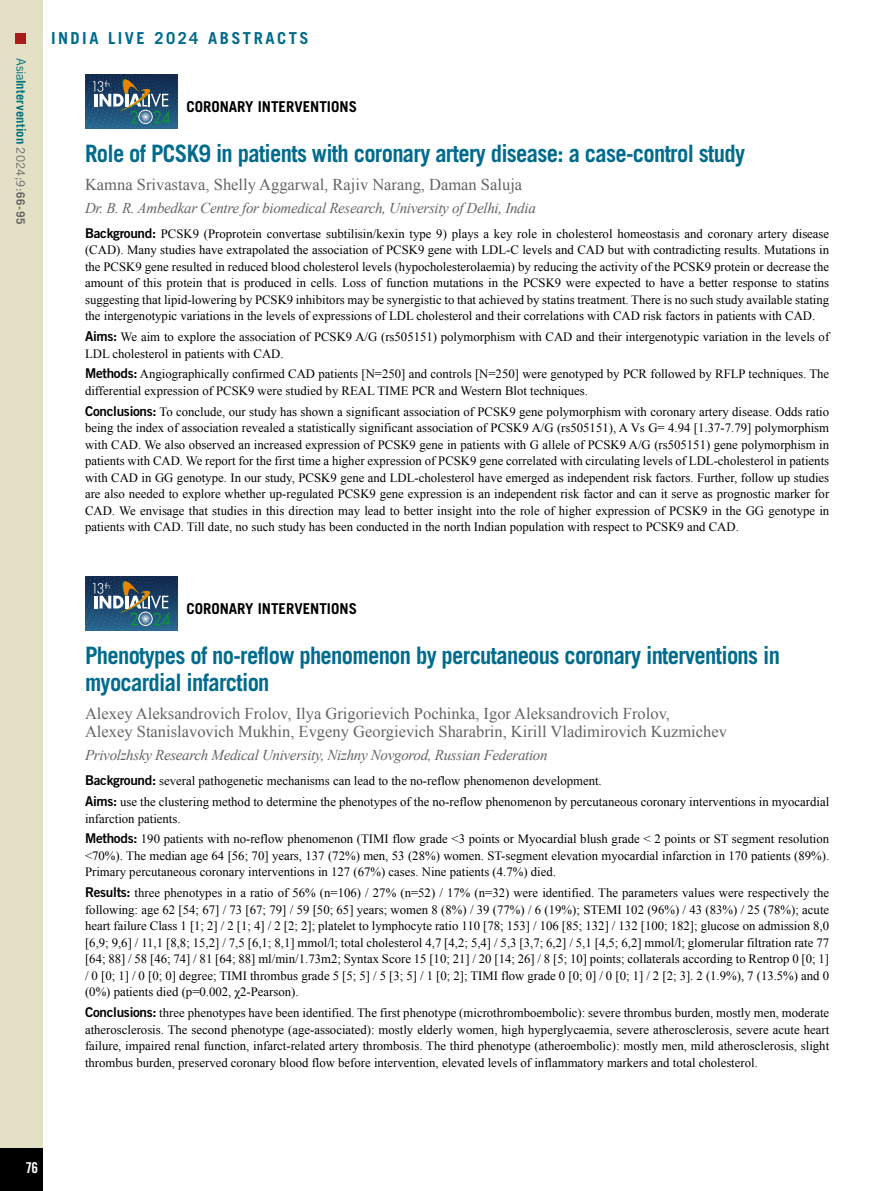
<style>
.page{position:relative;width:893px;height:1191px;background:#fff}
.page>*{position:absolute;margin:0;border:0;box-sizing:border-box;transform-origin:0 0}
.t1{font:700 24px/27px "Trade Gothic LT Std";letter-spacing:-.03em;color:#006b8d;scale:.94 1}
.t2{font:16.5px/18.8px "Times New Roman";color:#646363}
.t3{font:700 16.5px "Trade Gothic LT Std";letter-spacing:.15em;color:#006b8d}
.t4{font:italic 15px "Times New Roman";letter-spacing:-.02em;color:#646363}
.t5{font:700 15px "Trade Gothic LT Std";color:#000}
.t6{font:15px "Trade Gothic LT Std Bd Cn 20";color:#fff}
.t7{font:12.75px/16.5px "Times New Roman";color:#000}
.t8{font:700 12.75px "Trade Gothic LT Std";letter-spacing:.005em;color:#00737e}
.s1{font-weight:400}
.s2{font-weight:400;font-size:11.7px;color:#646363}
.s3{font-size:11.7px;color:#646363}
.s4{font-family:"Trade Gothic LT Std Bd 2";font-size:13.5px}
</style>
<div class="page">
<div style="left:0;top:0;width:43px;height:1191px;background:#e4e0c5"></div>
<div style="left:0;top:1148px;width:43px;height:43px;background:#000"></div>
<div style="left:16px;top:34px;width:10px;height:10px;background:#a91b18"></div>
<svg style="left:85px;top:577px;width:93px;height:54px;background:#3e617a"></svg>
<svg style="left:85px;top:75px;width:93px;height:54px;background:#3e617a"></svg>
<p class="t8" style="left:29px;top:58px;width:167px;rotate:90deg"><span class="s1">Asia</span>Intervention <span class="s2">2024;9:</span><span class="s3">66-95</span></p>
<p class="t3" style="left:51px;top:28px;width:259px">INDIA LIVE 2024 ABSTRACTS</p>
<p class="t5" style="left:186px;top:97px;width:172px">CORONARY INTERVENTIONS</p>
<h1 class="t1" style="left:85px;top:140px;width:704px">Role of PCSK9 in patients with coronary artery disease: a case-control study</h1>
<p class="t2" style="left:85px;top:174px;width:439px">Kamna Srivastava, Shelly Aggarwal, Rajiv Narang, Daman Saluja</p>
<p class="t4" style="left:85px;top:197px;width:452px">Dr. B. R. Ambedkar Centre for biomedical Research, University of Delhi, India</p>
<p class="t7" style="left:85px;top:225px;width:746px;text-align:justify"><span class="s4">Background:</span> PCSK9 (Proprotein convertase subtilisin/kexin type 9) plays a key role in cholesterol homeostasis and coronary artery disease (CAD). Many studies have extrapolated the association of PCSK9 gene with LDL-C levels and CAD but with contradicting results. Mutations in the PCSK9 gene resulted in reduced blood cholesterol levels (hypocholesterolaemia) by reducing the activity of the PCSK9 protein or decrease the amount of this protein that is produced in cells. Loss of function mutations in the PCSK9 were expected to have a better response to statins suggesting that lipid-lowering by PCSK9 inhibitors may be synergistic to that achieved by statins treatment. There is no such study available stating the intergenotypic variations in the levels of expressions of LDL cholesterol and their correlations with CAD risk factors in patients with CAD.</p>
<p class="t7" style="left:85px;top:328px;width:746px"><span class="s4">Aims:</span> We aim to explore the association of PCSK9 A/G (rs505151) polymorphism with CAD and their intergenotypic variation in the levels of<br>LDL cholesterol in patients with CAD.</p>
<p class="t7" style="left:85px;top:365px;width:746px"><span class="s4">Methods:</span> Angiographically confirmed CAD patients [N=250] and controls [N=250] were genotyped by PCR followed by RFLP techniques. The differential expression of PCSK9 were studied by REAL TIME PCR and Western Blot techniques.</p>
<p class="t7" style="left:85px;top:403px;width:746px;text-align:justify"><span class="s4">Conclusions:</span> To conclude, our study has shown a significant association of PCSK9 gene polymorphism with coronary artery disease. Odds ratio being the index of association revealed a statistically significant association of PCSK9 A/G (rs505151), A Vs G= 4.94 [1.37-7.79] polymorphism with CAD. We also observed an increased expression of PCSK9 gene in patients with G allele of PCSK9 A/G (rs505151) gene polymorphism in patients with CAD. We report for the first time a higher expression of PCSK9 gene correlated with circulating levels of LDL-cholesterol in patients with CAD in GG genotype. In our study, PCSK9 gene and LDL-cholesterol have emerged as independent risk factors. Further, follow up studies are also needed to explore whether up-regulated PCSK9 gene expression is an independent risk factor and can it serve as prognostic marker for CAD. We envisage that studies in this direction may lead to better insight into the role of higher expression of PCSK9 in the GG genotype in patients with CAD. Till date, no such study has been conducted in the north Indian population with respect to PCSK9 and CAD.</p>
<p class="t5" style="left:186px;top:599px;width:172px">CORONARY INTERVENTIONS</p>
<h1 class="t1" style="left:85px;top:642px;width:741px">Phenotypes of no-reflow phenomenon by percutaneous coronary interventions in myocardial infarction</h1>
<p class="t2" style="left:85px;top:703px;width:643px">Alexey Aleksandrovich Frolov, Ilya Grigorievich Pochinka, Igor Aleksandrovich Frolov,<br>Alexey Stanislavovich Mukhin, Evgeny Georgievich Sharabrin, Kirill Vladimirovich Kuzmichev</p>
<p class="t4" style="left:85px;top:745px;width:464px">Privolzhsky Research Medical University, Nizhny Novgorod, Russian Federation</p>
<p class="t7" style="left:85px;top:770px;width:746px;line-height:20.7px"><span class="s4">Background:</span> several pathogenetic mechanisms can lead to the no-reflow phenomenon development.<br><span class="s4">Aims:</span> use the clustering method to determine the phenotypes of the no-reflow phenomenon by percutaneous coronary interventions in myocardial</p>
<p class="t7" style="left:85px;top:808px;width:746px;line-height:20.7px">infarction patients.<br><span class="s4">Methods:</span> 190 patients with no-reflow phenomenon (TIMI flow grade &lt;3 points or Myocardial blush grade &lt; 2 points or ST segment resolution</p>
<p class="t7" style="left:85px;top:847px;width:746px">&lt;70%). The median age 64 [56; 70] years, 137 (72%) men, 53 (28%) women. ST-segment elevation myocardial infarction in 170 patients (89%).<br>Primary percutaneous coronary interventions in 127 (67%) cases. Nine patients (4.7%) died.</p>
<p class="t7" style="left:85px;top:884px;width:746px;text-align:justify"><span class="s4">Results:</span> three phenotypes in a ratio of 56% (n=106) / 27% (n=52) / 17% (n=32) were identified. The parameters values were respectively the following: age 62 [54; 67] / 73 [67; 79] / 59 [50; 65] years; women 8 (8%) / 39 (77%) / 6 (19%); STEMI 102 (96%) / 43 (83%) / 25 (78%); acute heart failure Class 1 [1; 2] / 2 [1; 4] / 2 [2; 2]; platelet to lymphocyte ratio 110 [78; 153] / 106 [85; 132] / 132 [100; 182]; glucose on admission 8,0 [6,9; 9,6] / 11,1 [8,8; 15,2] / 7,5 [6,1; 8,1] mmol/l; total cholesterol 4,7 [4,2; 5,4] / 5,3 [3,7; 6,2] / 5,1 [4,5; 6,2] mmol/l; glomerular filtration rate 77 [64; 88] / 58 [46; 74] / 81 [64; 88] ml/min/1.73m2; Syntax Score 15 [10; 21] / 20 [14; 26] / 8 [5; 10] points; collaterals according to Rentrop 0 [0; 1] / 0 [0; 1] / 0 [0; 0] degree; TIMI thrombus grade 5 [5; 5] / 5 [3; 5] / 1 [0; 2]; TIMI flow grade 0 [0; 0] / 0 [0; 1] / 2 [2; 3]. 2 (1.9%), 7 (13.5%) and 0 (0%) patients died (p=0.002, χ2-Pearson).</p>
<p class="t7" style="left:85px;top:1004px;width:746px;text-align:justify"><span class="s4">Conclusions:</span> three phenotypes have been identified. The first phenotype (microthromboembolic): severe thrombus burden, mostly men, moderate atherosclerosis. The second phenotype (age-associated): mostly elderly women, high hyperglycaemia, severe atherosclerosis, severe acute heart failure, impaired renal function, infarct-related artery thrombosis. The third phenotype (atheroembolic): mostly men, mild atherosclerosis, slight thrombus burden, preserved coronary blood flow before intervention, elevated levels of inflammatory markers and total cholesterol.</p>
<p class="t6" style="left:26px;top:1158px;width:14px">76</p>
</div>
